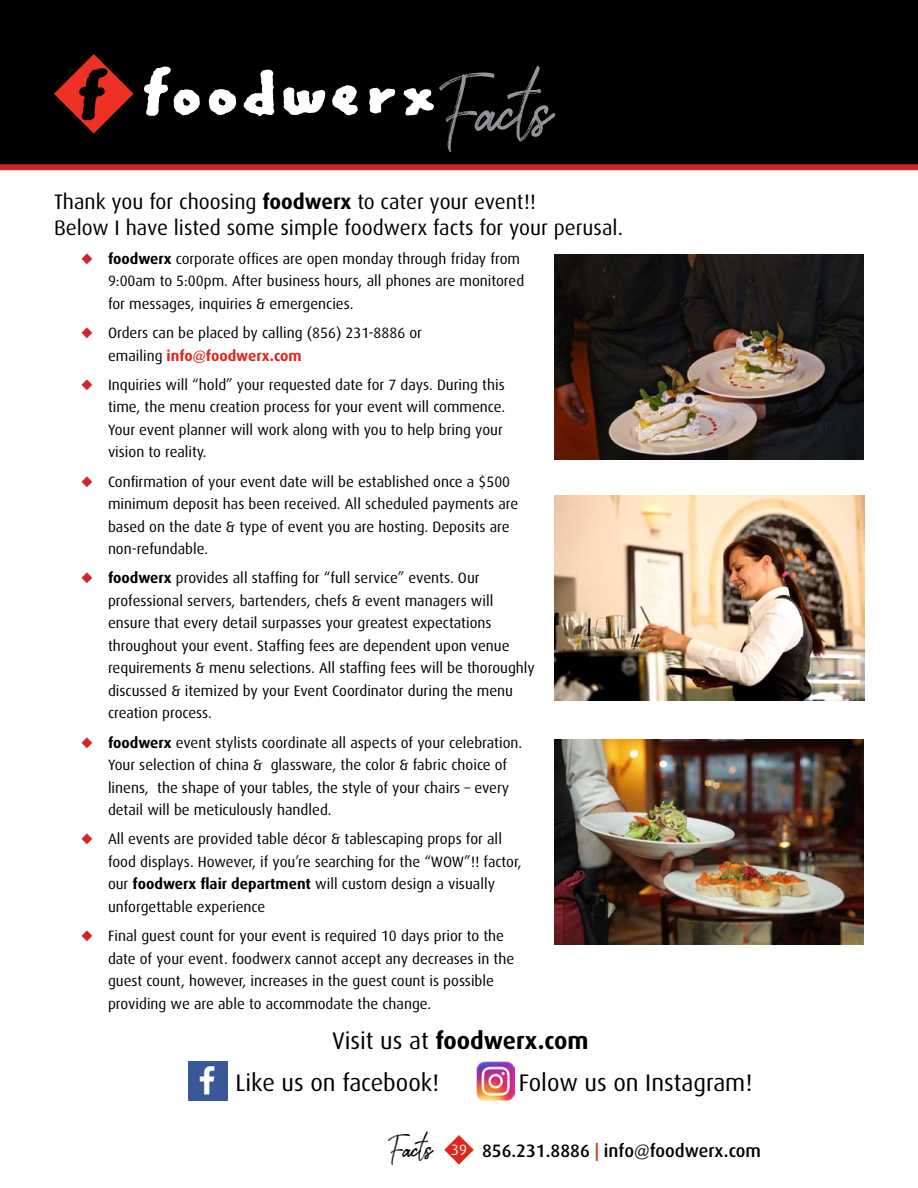
<style>
.page{position:relative;width:918px;height:1188px;background:#fff}
.page>*{position:absolute;margin:0;border:0;box-sizing:border-box;transform-origin:0 0}
.t1{font:84px "Brownhill Script";color:#939598}
.t2{font:33px "Brownhill Script";color:#000}
.t3{font:24px/41.7px "Dax";color:#000}
.t4{font:21px/25.2px "Dax";color:#000}
.t5{font:500 18px "Dax";color:#000}
.t6{font:15px/22.5px "Dax";color:#000}
.t7{font:15px "Dax";color:#fff}
.s1{font-weight:700}
.s2{color:#d2232a}
.s3{font-weight:700;color:#e1251b}
.s4{color:#e1251b}
</style>
<div class="page">
<svg style="left:444px;top:1135px;width:30px;height:30px"></svg>
<div style="left:0;top:0;width:918px;height:167px;background:#000"></div>
<svg style="left:283px;top:87px;width:42px;height:28px"></svg>
<svg style="left:369px;top:88px;width:26px;height:26px"></svg>
<svg style="left:404px;top:88px;width:30px;height:28px"></svg>
<svg style="left:332px;top:85px;width:26px;height:30px"></svg>
<svg style="left:209px;top:89px;width:27px;height:26px"></svg>
<svg style="left:144px;top:66px;width:56px;height:50px"></svg>
<svg style="left:244px;top:69px;width:30px;height:47px"></svg>
<svg style="left:54px;top:54px;width:80px;height:80px"></svg>
<div style="left:0;top:164px;width:918px;height:6px;background:#d2232a"></div>
<img style="left:555px;top:255px;width:309px;height:205px">
<img style="left:555px;top:496px;width:310px;height:205px">
<img style="left:555px;top:740px;width:309px;height:205px">
<img style="left:189px;top:1062px;width:38px;height:38px">
<img style="left:476px;top:1062px;width:38px;height:38px">
<h1 class="t1" style="left:457px;top:17px;width:79px">Fax</h1>
<h1 class="t1" style="left:439px;top:53px;width:115px">Facts</h1>
<h3 class="t4" style="left:54px;top:190px;width:570px">Thank you for choosing <span class="s1">foodwerx</span> to cater your event!!<br>Below I have listed some simple foodwerx facts for your perusal.</h3>
<p class="t6" style="left:108px;top:248px;width:418px;text-indent:-27px"><span class="s2">◆</span> <span class="s1">foodwerx</span> corporate offices are open monday through friday from<br>9:00am to 5:00pm. After business hours, all phones are monitored for messages, inquiries &amp; emergencies.</p>
<p class="t6" style="left:108px;top:322px;width:316px;text-indent:-27px"><span class="s2">◆</span> Orders can be placed by calling (856) 231-8886 or emailing <span class="s3">info@foodwerx.com</span></p>
<p class="t6" style="left:108px;top:374px;width:399px;text-indent:-27px"><span class="s2">◆</span> Inquiries will “hold” your requested date for 7 days. During this time, the menu creation process for your event will commence.<br>Your event planner will work along with you to help bring your vision to reality.</p>
<p class="t6" style="left:108px;top:470px;width:412px;text-indent:-27px"><span class="s2">◆</span> Confirmation of your event date will be established once a $500 minimum deposit has been received. All scheduled payments are based on the date &amp; type of event you are hosting. Deposits are non-refundable.</p>
<p class="t6" style="left:108px;top:567px;width:428px;text-indent:-27px"><span class="s2">◆</span> <span class="s1">foodwerx</span> provides all staffing for “full service” events. Our professional servers, bartenders, chefs &amp; event managers will ensure that every detail surpasses your greatest expectations throughout your event. Staffing fees are dependent upon venue requirements &amp; menu selections. All staffing fees will be thoroughly discussed &amp; itemized by your Event Coordinator during the menu creation process.</p>
<p class="t6" style="left:108px;top:731px;width:416px;text-indent:-27px"><span class="s2">◆</span> <span class="s1">foodwerx</span> event stylists coordinate all aspects of your celebration.<br>Your selection of china &amp; glassware, the color &amp; fabric choice of linens, the shape of your tables, the style of your chairs – every detail will be meticulously handled.</p>
<p class="t6" style="left:108px;top:828px;width:415px;text-indent:-27px"><span class="s2">◆</span> All events are provided table décor &amp; tablescaping props for all food displays. However, if you’re searching for the “WOW”!! factor, our <span class="s1">foodwerx flair department</span> will custom design a visually unforgettable experience</p>
<p class="t6" style="left:108px;top:925px;width:408px;text-indent:-27px"><span class="s2">◆</span> Final guest count for your event is required 10 days prior to the date of your event. foodwerx cannot accept any decreases in the guest count, however, increases in the guest count is possible providing we are able to accommodate the change.</p>
<h3 class="t3" style="left:235px;top:1020px;width:355px;text-indent:97px">Visit us at <span class="s1">foodwerx.com<br></span>Like us on facebook!</h3>
<h3 class="t3" style="left:519px;top:1062px;width:235px">Folow us on Instagram!</h3>
<h2 class="t2" style="left:388px;top:1126px;width:46px">Facts</h2>
<p class="t5" style="left:482px;top:1141px;width:280px">856.231.8886 <span class="s4">|</span> info@foodwerx.com</p>
<p class="t7" style="left:451px;top:1141px;width:17px">39</p>
</div>
